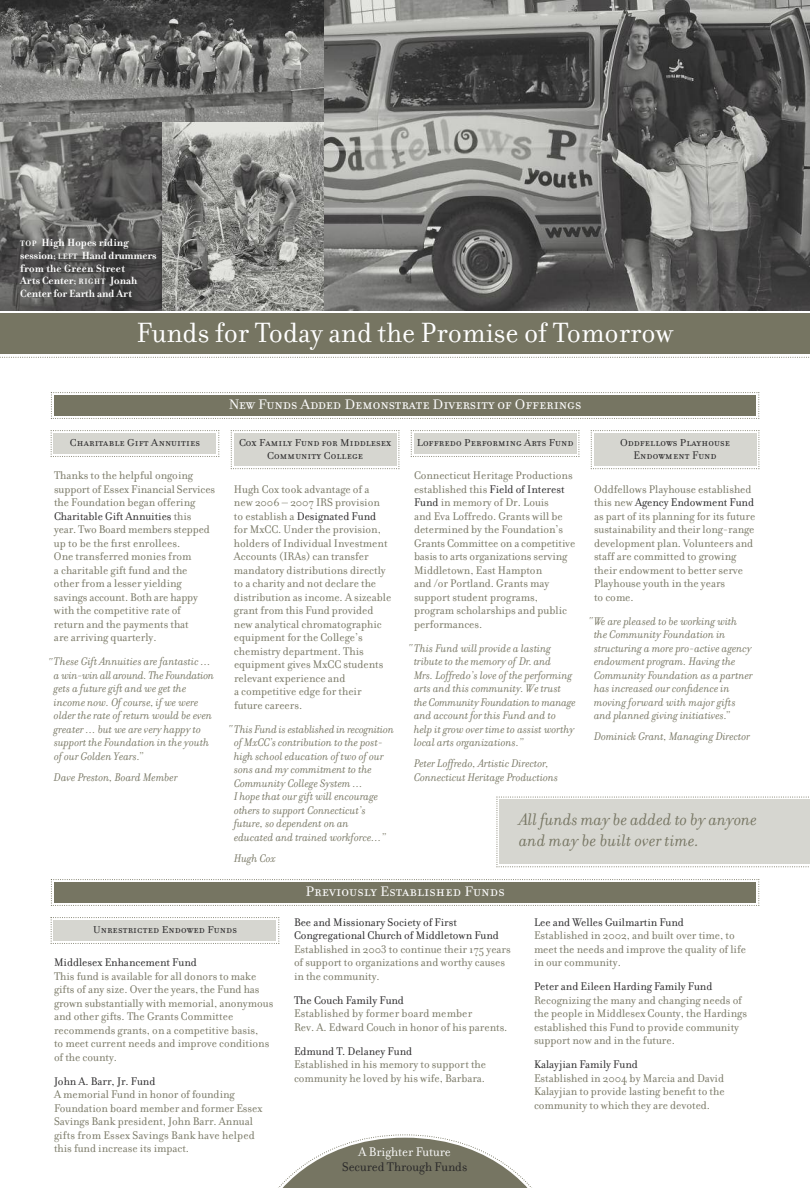
<style>
.page{position:relative;width:810px;height:1188px;background:#fff}
.page>*{position:absolute;margin:0;border:0;box-sizing:border-box;transform-origin:0 0}
.t1{font:30px "Filosofia";color:#fff}
.t2{font:italic 18px/20.2px "Filosofia";color:#767562}
.t3{font:16.5px "Filosofia Small Caps";color:#fff}
.t4{font:13.5px "Filosofia";color:#272627}
.t5{font:13.5px "Filosofia";color:#fff}
.t6{font:12px/13.5px "Filosofia";color:#767562}
.t7{font:italic 12px/13.5px "Filosofia";color:#767562}
.t8{font:12px/13.5px "Filosofia";color:#272627}
.t9{font:12px/13.5px "Filosofia Small Caps";letter-spacing:.015em;color:#272627;text-align:center}
.t10{font:700 11.25px/12.8px "Filosofia";color:#fff}
.s1{font-size:8.4px}
.s2{font-size:14.85px}
.s3{font-size:10.8px}
.s4{color:#272627}
</style>
<div class="page">
<img style="left:0;top:0;width:810px;height:310px">
<div style="left:0;top:313px;width:810px;height:41px;background:#767562"></div>
<svg style="left:0;top:357px;width:809px;height:1px"></svg>
<svg style="left:51px;top:392px;width:708px;height:27px"></svg>
<div style="left:54px;top:395px;width:702px;height:21px;background:#767562"></div>
<svg style="left:51px;top:430px;width:168px;height:27px"></svg>
<div style="left:54px;top:433px;width:162px;height:21px;background:#d6d6d0"></div>
<svg style="left:231px;top:430px;width:168px;height:39px"></svg>
<div style="left:234px;top:433px;width:162px;height:33px;background:#d6d6d0"></div>
<svg style="left:411px;top:430px;width:168px;height:27px"></svg>
<div style="left:414px;top:433px;width:162px;height:21px;background:#d6d6d0"></div>
<svg style="left:591px;top:430px;width:168px;height:39px"></svg>
<div style="left:594px;top:433px;width:162px;height:33px;background:#d6d6d0"></div>
<svg style="left:51px;top:879px;width:708px;height:27px"></svg>
<div style="left:54px;top:882px;width:702px;height:21px;background:#767562"></div>
<svg style="left:51px;top:917px;width:228px;height:27px"></svg>
<div style="left:54px;top:920px;width:222px;height:21px;background:#d6d6d0"></div>
<svg style="left:496px;top:796px;width:314px;height:71px"></svg>
<div style="left:500px;top:800px;width:310px;height:64px;background:#d6d6d0"></div>
<svg style="left:278px;top:1134px;width:254px;height:54px"></svg>
<p class="t10" style="left:20px;top:236px;width:138px"><span class="s1">TOP</span> High Hopes riding session; <span class="s1">LEFT</span> Hand drummers from the Green Street<br>Arts Center; <span class="s1">RIGHT</span> Jonah<br>Center for Earth and Art</p>
<h1 class="t1" style="left:136px;top:314px;width:539px">Funds for Today and the Promise of Tomorrow</h1>
<h3 class="t3" style="left:229px;top:394px;width:354px"><span class="s2">N</span>ew <span class="s2">F</span>unds <span class="s2">A</span>dded <span class="s2">D</span>emonstrate <span class="s2">D</span>iversity of <span class="s2">O</span>fferings</h3>
<p class="t9" style="left:70px;top:435px;width:132px"><span class="s3">C</span>haritable <span class="s3">G</span>ift <span class="s3">A</span>nnuities</p>
<p class="t9" style="left:239px;top:435px;width:154px"><span class="s3">C</span>ox <span class="s3">F</span>amily <span class="s3">F</span>und for <span class="s3">M</span>iddlesex<br><span class="s3">C</span>ommunity <span class="s3">C</span>ollege</p>
<p class="t9" style="left:417px;top:435px;width:158px"><span class="s3">L</span>offredo <span class="s3">P</span>erforming <span class="s3">A</span>rts <span class="s3">F</span>und</p>
<p class="t9" style="left:620px;top:435px;width:111px"><span class="s3">O</span>ddfellows <span class="s3">P</span>layhouse<br>Endowment Fund</p>
<p class="t6" style="left:54px;top:468px;width:163px">Thanks to the helpful ongoing support of Essex Financial Services the Foundation began offering<br><span class="s4">Charitable Gift Annuities</span> this year. Two Board members stepped up to be the first enrollees.<br>One transferred monies from<br>a charitable gift fund and the other from a lesser yielding savings account. Both are happy with the competitive rate of<br>return and the payments that<br>are arriving quarterly.</p>
<p class="t7" style="left:54px;top:654px;width:162px;text-indent:-6px">“These Gift Annuities arefantastic … a win-win all around. The Foundation gets a future gift and we get the income now. Ofcourse, if we were older the rate of return would be even greater … but we are very happy to support the Foundation in the youth of our Golden Years.”</p>
<p class="t7" style="left:54px;top:770px;width:125px">Dave Preston, Board Member</p>
<p class="t6" style="left:234px;top:482px;width:159px">Hugh Cox took advantage of a<br>new 2006 – 2007 IRS provision to establish a <span class="s4">Designated Fund </span>for MxCC. Under the provision, holders of Individual Investment<br>Accounts (IRAs) can transfer mandatory distributions directly to a charity and not declare the distribution as income. A sizeable grant from this Fund provided new analytical chromatographic equipment for the College’s chemistry department. This equipment gives MxCC students relevant experience and<br>a competitive edge for their future careers.</p>
<p class="t7" style="left:234px;top:722px;width:162px;text-indent:-6px">“This Fund is established in recognition of MxCC’s contribution to the post&shy;high school education of two of our sons and my commitment to the<br>Community College System …<br>I hope that our gift will encourage others to support Connecticut’s future, so dependent on an<br>educated and trained workforce…”</p>
<p class="t7" style="left:234px;top:851px;width:43px">Hugh Cox</p>
<p class="t6" style="left:414px;top:468px;width:163px">Connecticut Heritage Productions established this <span class="s4">Field of Interest<br>Fund</span> in memory of Dr. Louis<br>and Eva Loffredo. Grants will be determined by the Foundation’s<br>Grants Committee on a competitive basis to arts organizations serving<br>Middletown, East Hampton<br>and /or Portland. Grants may support student programs, program scholarships and public performances.</p>
<p class="t7" style="left:414px;top:641px;width:163px;text-indent:-6px">“This Fund will provide a lasting tribute to the memory of Dr. and<br>Mrs. Loffredo’s love of the performing arts and this community. We trust the Community Foundation to manage and account for this Fund and to help it grow over time to assist worthy local arts organizations.”</p>
<p class="t7" style="left:414px;top:756px;width:146px">Peter Loffredo, Artistic Director,<br>Connecticut Heritage Productions</p>
<p class="t6" style="left:594px;top:482px;width:163px">Oddfellows Playhouse established this new <span class="s4">Agency Endowment Fund </span>as part of its planning for its future sustainability and their long-range development plan. Volunteers and staff are committed to growing their endowment to better serve<br>Playhouse youth in the years<br>to come.</p>
<p class="t7" style="left:594px;top:614px;width:160px;text-indent:-6px">“We are pleased to be working with the Community Foundation in structuring a more pro-active agency endowment program. Having the<br>Community Foundation as a partner has increased our confidence in moving forward with major gifts and planned giving initiatives.”</p>
<p class="t7" style="left:594px;top:729px;width:158px">Dominick Grant, Managing Director</p>
<h2 class="t2" style="left:519px;top:809px;width:240px">All funds may be added to by anyone and may be built over time.</h2>
<h3 class="t3" style="left:305px;top:881px;width:201px"><span class="s2">P</span>reviously <span class="s2">E</span>stablished <span class="s2">F</span>unds</h3>
<p class="t9" style="left:93px;top:922px;width:145px"><span class="s3">U</span>nrestricted <span class="s3">E</span>ndowed <span class="s3">F</span>unds</p>
<p class="t8" style="left:54px;top:955px;width:144px">Middlesex Enhancement Fund</p>
<p class="t6" style="left:54px;top:969px;width:221px">This fund is available for all donors to make gifts of any size. Over the years, the Fund has grown substantially with memorial, anonymous and other gifts. The Grants Committee recommends grants, on a competitive basis,<br>to meet current needs and improve conditions of the county.</p>
<p class="t8" style="left:54px;top:1074px;width:103px">John A. Barr, Jr. Fund</p>
<p class="t6" style="left:54px;top:1087px;width:210px">A memorial Fund in honor of founding Foundation board member and former Essex Savings Bank president, John Barr. Annual gifts from Essex Savings Bank have helped this fund increase its impact.</p>
<p class="t8" style="left:294px;top:915px;width:206px">Bee and Missionary Society of First<br>Congregational Church of Middletown Fund</p>
<p class="t6" style="left:294px;top:942px;width:218px">Established in 2003 to continue their 175 years of support to organizations and worthy causes in the community.</p>
<p class="t8" style="left:294px;top:993px;width:112px">The Couch Family Fund</p>
<p class="t6" style="left:294px;top:1006px;width:215px">Established by former board member<br>Rev. A. Edward Couch in honor of his parents.</p>
<p class="t8" style="left:294px;top:1044px;width:120px">Edmund T. Delaney Fund</p>
<p class="t6" style="left:294px;top:1057px;width:194px">Established in his memory to support the community he loved by his wife, Barbara.</p>
<p class="t5" style="left:359px;top:1144px;width:94px">A Brighter Future</p>
<p class="t4" style="left:342px;top:1159px;width:127px">Secured Through Funds</p>
<p class="t8" style="left:534px;top:915px;width:151px">Lee and Welles Guilmartin Fund</p>
<p class="t6" style="left:534px;top:928px;width:214px">Established in 2002, and built over time, to meet the needs and improve the quality of life in our community.</p>
<p class="t8" style="left:534px;top:979px;width:180px">Peter and Eileen Harding Family Fund</p>
<p class="t6" style="left:534px;top:993px;width:215px">Recognizing the many and changing needs of the people in Middlesex County, the Hardings established this Fund to provide community support now and in the future.</p>
<p class="t8" style="left:534px;top:1057px;width:105px">Kalayjian Family Fund</p>
<p class="t6" style="left:534px;top:1071px;width:192px;text-align:justify">Established in 2004 by Marcia and David Kalayjian to provide lasting benefit to the community to which they are devoted.</p>
</div>
